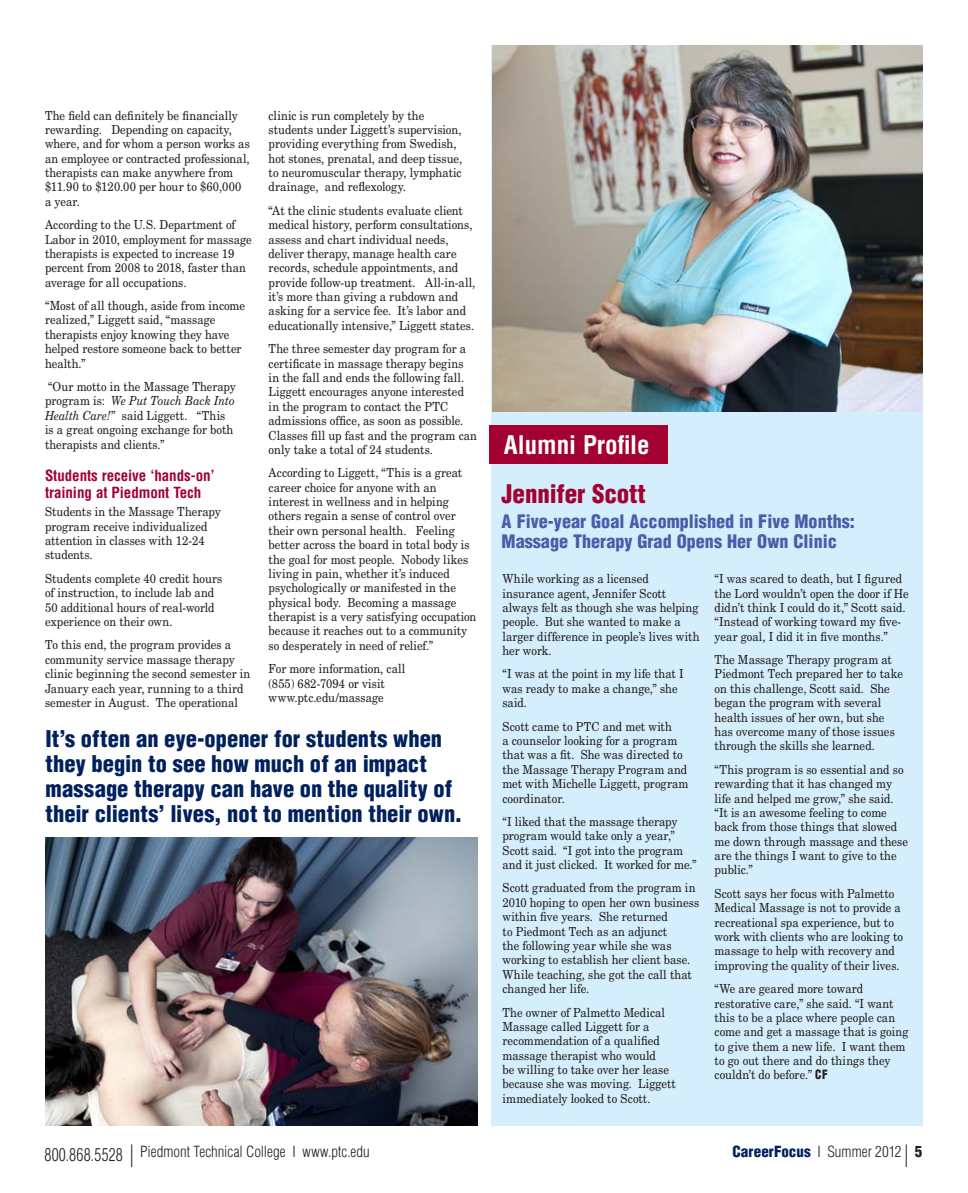
<style>
.page{position:relative;width:968px;height:1193px;background:#fff}
.page>*{position:absolute;margin:0;border:0;box-sizing:border-box;transform-origin:0 0}
.t1{font:700 condensed 25px "Helvetica LT Std";color:#fff}
.t2{font:900 condensed 25px "Helvetica LT Std";letter-spacing:-.005em;color:#a20132}
.t3{font:900 condensed 22.5px/25px "Helvetica LT Std";letter-spacing:.005em;color:#00215d}
.t4{font:900 condensed 18.12px/20px "Helvetica LT Std";color:#4a5da9}
.t5{font:300 condensed 15px "Helvetica LT Std";color:#231f20}
.t6{font:700 condensed 15px/17.5px "Helvetica LT Std";letter-spacing:-.005em;color:#a20132}
.t7{font:900 condensed 15px "Helvetica LT Std";letter-spacing:.005em;color:#00215d}
.t8{font:12.5px/14.4px "New Century Schlbk LT Std";letter-spacing:.005em;color:#231f20;scale:.9 1}
.s1{font-style:italic}
.s2{font-family:"Helvetica LT Std";font-weight:900;font-stretch:condensed}
.s3{font-size:17.5px}
.s4{font-size:30px}
.s5{font-weight:300;color:#231f20}
.s6{font-weight:300;font-size:30px;color:#231f20}
.s7{color:#231f20}
</style>
<div class="page">
<div style="left:491px;top:45px;width:431px;height:1080px;background:#d4effb"></div>
<div style="left:490px;top:425px;width:178px;height:39px;background:#a20132"></div>
<img style="left:492px;top:45px;width:430px;height:366px">
<img style="left:46px;top:838px;width:431px;height:287px">
<p class="t8" style="left:45px;top:108px;width:229px">The field can definitely be financially rewarding. Depending on capacity, where, and for whom a person works as an employee or contracted professional, therapists can make anywhere from $11.90 to $120.00 per hour to $60,000 a year.</p>
<p class="t8" style="left:45px;top:217px;width:231px">According to the U.S. Department of Labor in 2010, employment for massage therapists is expected to increase 19 percent from 2008 to 2018, faster than average for all occupations.</p>
<p class="t8" style="left:45px;top:298px;width:224px">“Most of all though, aside from income realized,” Liggett said, “massage therapists enjoy knowing they have helped restore someone back to better health.”</p>
<p class="t8" style="left:45px;top:379px;width:214px">“Our motto in the Massage Therapy program is: <span class="s1">We Put Touch Back Into<br>Health Care!</span>” said Liggett. “This is a great ongoing exchange for both therapists and clients.”</p>
<p class="t6" style="left:45px;top:466px;width:171px">Students receive ‘hands-on’ training at Piedmont Tech</p>
<p class="t8" style="left:45px;top:504px;width:197px">Students in the Massage Therapy program receive individualized attention in classes with 12-24 students.</p>
<p class="t8" style="left:45px;top:571px;width:199px">Students complete 40 credit hours of instruction, to include lab and<br>50 additional hours of real-world experience on their own.</p>
<p class="t8" style="left:45px;top:637px;width:230px">To this end, the program provides a community service massage therapy clinic beginning the second semester in January each year, running to a third semester in August. The operational</p>
<p class="t8" style="left:269px;top:108px;width:216px">clinic is run completely by the students under Liggett’s supervision, providing everything from Swedish, hot stones, prenatal, and deep tissue, to neuromuscular therapy, lymphatic drainage, and reflexology.</p>
<p class="t8" style="left:269px;top:203px;width:231px">“At the clinic students evaluate client medical history, perform consultations, assess and chart individual needs, deliver therapy, manage health care records, schedule appointments, and provide follow-up treatment. All-in-all, it’s more than giving a rubdown and asking for a service fee. It’s labor and educationally intensive,” Liggett states.</p>
<p class="t8" style="left:269px;top:341px;width:233px">The three semester day program for a certificate in massage therapy begins in the fall and ends the following fall.<br>Liggett encourages anyone interested in the program to contact the PTC admissions office, as soon as possible.<br>Classes fill up fast and the program can only take a total of 24 students.</p>
<p class="t8" style="left:269px;top:465px;width:232px">According to Liggett, “This is a great career choice for anyone with an interest in wellness and in helping others regain a sense of control over their own personal health. Feeling better across the board in total body is the goal for most people. Nobody likes living in pain, whether it’s induced psychologically or manifested in the physical body. Becoming a massage therapist is a very satisfying occupation because it reaches out to a community so desperately in need of relief.”</p>
<p class="t8" style="left:269px;top:661px;width:153px">For more information, call (855) 682-7094 or visit www.ptc.edu/massage</p>
<h2 class="t3" style="left:46px;top:725px;width:418px">It’s often an eye-opener for students when they begin to see how much of an impact massage therapy can have on the quality of their clients’ lives, not to mention their own.</h2>
<h1 class="t1" style="left:504px;top:429px;width:147px">Alumni Profile</h1>
<h1 class="t2" style="left:501px;top:478px;width:146px">Jennifer Scott</h1>
<h3 class="t4" style="left:501px;top:511px;width:355px">A Five-year Goal Accomplished in Five Months:<br>Massage Therapy Grad Opens Her Own Clinic</h3>
<p class="t8" style="left:502px;top:571px;width:220px">While working as a licensed insurance agent, Jennifer Scott always felt as though she was helping people. But she wanted to make a larger difference in people’s lives with her work.</p>
<p class="t8" style="left:502px;top:667px;width:203px">“I was at the point in my life that I was ready to make a change,” she said.</p>
<p class="t8" style="left:502px;top:719px;width:208px">Scott came to PTC and met with<br>a counselor looking for a program that was a fit. She was directed to the Massage Therapy Program and met with Michelle Liggett, program coordinator.</p>
<p class="t8" style="left:502px;top:814px;width:217px">“I liked that the massage therapy program would take only a year,” Scott said. “I got into the program and it just clicked. It worked for me.”</p>
<p class="t8" style="left:502px;top:880px;width:220px">Scott graduated from the program in<br>2010 hoping to open her own business within five years. She returned<br>to Piedmont Tech as an adjunct<br>the following year while she was working to establish her client base.<br>While teaching, she got the call that changed her life.</p>
<p class="t8" style="left:502px;top:1004px;width:194px">The owner of Palmetto Medical<br>Massage called Liggett for a recommendation of a qualified massage therapist who would<br>be willing to take over her lease because she was moving. Liggett immediately looked to Scott.</p>
<p class="t8" style="left:714px;top:571px;width:217px">“I was scared to death, but I figured the Lord wouldn’t open the door if He didn’t think I could do it,” Scott said. “Instead of working toward my five&shy;year goal, I did it in five months.”</p>
<p class="t8" style="left:714px;top:652px;width:211px">The Massage Therapy program at<br>Piedmont Tech prepared her to take on this challenge, Scott said. She began the program with several health issues of her own, but she has overcome many of those issues through the skills she learned.</p>
<p class="t8" style="left:714px;top:762px;width:216px">“This program is so essential and so rewarding that it has changed my life and helped me grow,” she said. “It is an awesome feeling to come back from those things that slowed me down through massage and these are the things I want to give to the public.”</p>
<p class="t8" style="left:714px;top:886px;width:211px">Scott says her focus with Palmetto Medical Massage is not to provide a recreational spa experience, but to work with clients who are looking to massage to help with recovery and improving the quality of their lives.</p>
<p class="t8" style="left:714px;top:981px;width:217px">“We are geared more toward restorative care,” she said. “I want this to be a place where people can come and get a massage that is going to give them a new life. I want them to go out there and do things they couldn’t do before.” <span class="s2">CF</span></p>
<p class="t5" style="left:44px;top:1142px;width:327px"><span class="s3">800.868.5528</span> <span class="s4">I</span> Piedmont Technical College I www.ptc.edu</p>
<p class="t7" style="left:732px;top:1142px;width:191px">CareerFocus <span class="s5">I Summer 2012</span> <span class="s6">I</span> <span class="s7">5</span></p>
</div>
